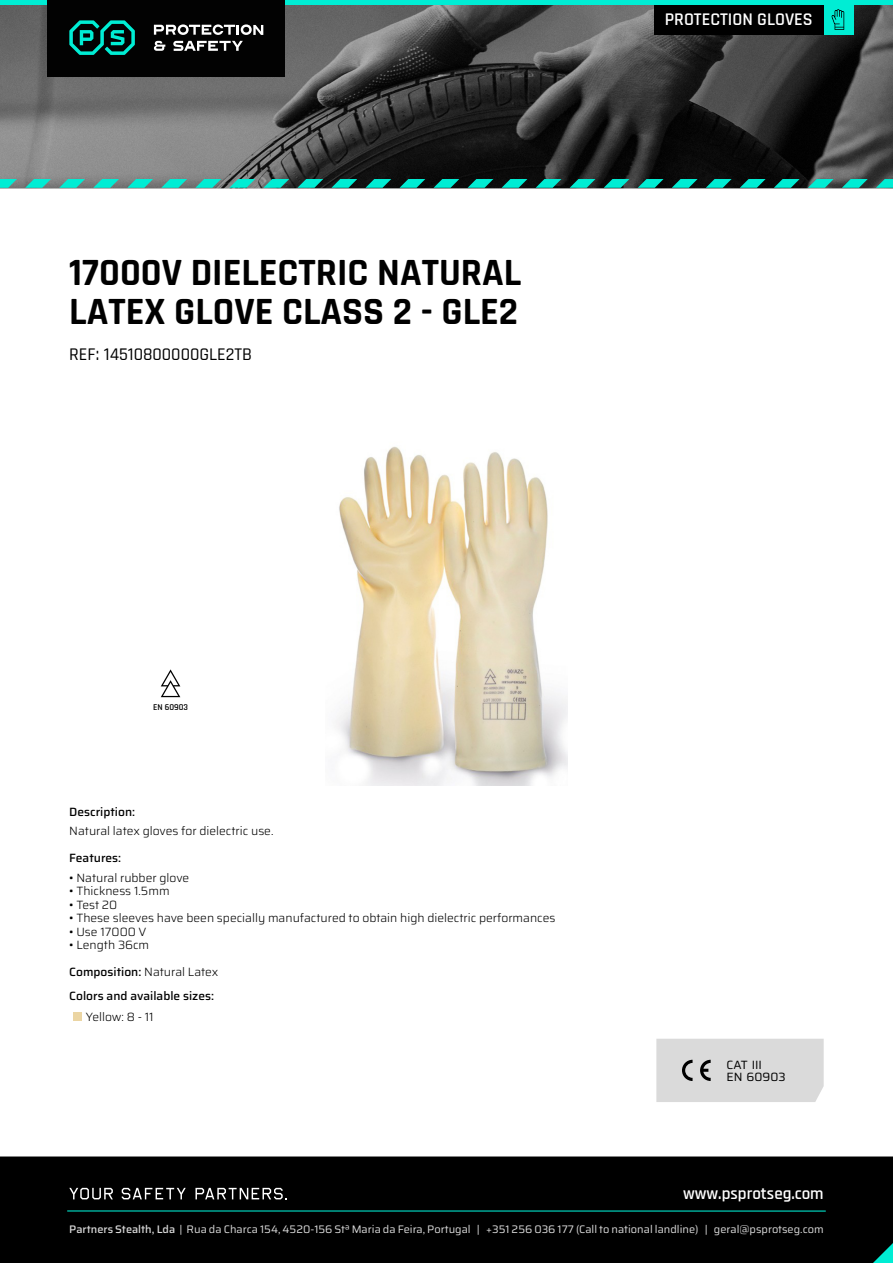
<style>
.page{position:relative;width:893px;height:1263px;background:#fff}
.page>*{position:absolute;margin:0;border:0;box-sizing:border-box;transform-origin:0 0}
.t1{font:700 39px/39px "Rajdhani";color:#000}
.t2{font:500 18px "Rajdhani";color:#000}
.t3{font:600 18px "Rajdhani";color:#fff}
.t4{font:600 16.95px "Rajdhani";color:#fff}
.t5{font:300 12px "Saira";color:#000}
.t6{font:500 12px/24px "Saira";color:#000}
.t7{font:12px/12px "Saira";color:#000}
.t8{font:10.95px "Saira";color:#dadada}
.t9{font:600 9px "Rajdhani";color:#000}
.s1{font-weight:300}
.s2{font-weight:500}
</style>
<div class="page">
<img style="left:0;top:5px;width:893px;height:183px">
<div style="left:0;top:1156px;width:893px;height:107px;background:#000"></div>
<svg style="left:69px;top:1188px;width:44px;height:11px"></svg>
<svg style="left:122px;top:1188px;width:64px;height:11px"></svg>
<svg style="left:195px;top:1188px;width:92px;height:11px"></svg>
<hr style="left:67px;top:1210px;width:759px;height:1px;background:#00edd4">
<div style="left:656px;top:1039px;width:168px;height:63px;background:#dadada"></div>
<div style="left:0;top:0;width:893px;height:5px;background:#00edd4"></div>
<div style="left:47px;top:0;width:238px;height:76px;background:#020202"></div>
<svg style="left:154px;top:41px;width:11px;height:10px"></svg>
<svg style="left:154px;top:24px;width:109px;height:11px"></svg>
<svg style="left:173px;top:41px;width:70px;height:10px"></svg>
<svg style="left:69px;top:20px;width:66px;height:35px"></svg>
<div style="left:654px;top:5px;width:170px;height:29px;background:#000"></div>
<div style="left:824px;top:5px;width:29px;height:29px;background:#00edd4"></div>
<svg style="left:831px;top:9px;width:13px;height:21px"></svg>
<svg style="left:873px;top:1243px;width:20px;height:20px"></svg>
<svg style="left:0;top:179px;width:17px;height:9px"></svg>
<svg style="left:263px;top:179px;width:26px;height:9px"></svg>
<svg style="left:536px;top:179px;width:25px;height:9px"></svg>
<svg style="left:740px;top:179px;width:26px;height:9px"></svg>
<svg style="left:127px;top:179px;width:26px;height:9px"></svg>
<svg style="left:399px;top:179px;width:26px;height:9px"></svg>
<svg style="left:672px;top:179px;width:26px;height:9px"></svg>
<svg style="left:876px;top:179px;width:17px;height:9px"></svg>
<svg style="left:59px;top:179px;width:26px;height:9px"></svg>
<svg style="left:331px;top:179px;width:26px;height:9px"></svg>
<svg style="left:604px;top:179px;width:25px;height:9px"></svg>
<svg style="left:808px;top:179px;width:26px;height:9px"></svg>
<svg style="left:195px;top:179px;width:26px;height:9px"></svg>
<svg style="left:468px;top:179px;width:25px;height:9px"></svg>
<svg style="left:25px;top:179px;width:26px;height:9px"></svg>
<svg style="left:297px;top:179px;width:26px;height:9px"></svg>
<svg style="left:570px;top:179px;width:25px;height:9px"></svg>
<svg style="left:774px;top:179px;width:26px;height:9px"></svg>
<svg style="left:161px;top:179px;width:26px;height:9px"></svg>
<svg style="left:434px;top:179px;width:25px;height:9px"></svg>
<svg style="left:706px;top:179px;width:26px;height:9px"></svg>
<svg style="left:93px;top:179px;width:26px;height:9px"></svg>
<svg style="left:365px;top:179px;width:26px;height:9px"></svg>
<svg style="left:638px;top:179px;width:25px;height:9px"></svg>
<svg style="left:842px;top:179px;width:26px;height:9px"></svg>
<svg style="left:229px;top:179px;width:26px;height:9px"></svg>
<svg style="left:502px;top:179px;width:25px;height:9px"></svg>
<div style="left:73px;top:1013px;width:9px;height:8px;background:#ebd5a3"></div>
<svg style="left:161px;top:669px;width:19px;height:28px"></svg>
<img style="left:336px;top:446px;width:232px;height:339px">
<h1 class="t1" style="left:69px;top:254px;width:454px">17000V DIELECTRIC NATURAL<br>LATEX GLOVE CLASS 2 - GLE2</h1>
<h2 class="t2" style="left:69px;top:343px;width:184px">REF: 14510800000GLE2TB</h2>
<h2 class="t3" style="left:665px;top:8px;width:149px">PROTECTION GLOVES</h2>
<p class="t9" style="left:153px;top:702px;width:37px">EN 60903</p>
<p class="t6" style="left:69px;top:799px;width:67px">Description:</p>
<p class="t5" style="left:69px;top:821px;width:206px">Natural latex gloves for dielectric use.</p>
<p class="t6" style="left:69px;top:846px;width:53px">Features:</p>
<p class="t5" style="left:69px;top:868px;width:122px">• Natural rubber glove</p>
<p class="t5" style="left:69px;top:881px;width:102px">• Thickness 1.5mm</p>
<p class="t5" style="left:69px;top:895px;width:50px">• Test 20</p>
<p class="t5" style="left:69px;top:908px;width:488px">• These sleeves have been specially manufactured to obtain high dielectric performances</p>
<p class="t5" style="left:69px;top:922px;width:79px">• Use 17000 V</p>
<p class="t5" style="left:69px;top:935px;width:81px">• Length 36cm</p>
<p class="t6" style="left:69px;top:960px;width:151px">Composition: <span class="s1">Natural Latex<br></span>Colors and available sizes:</p>
<p class="t5" style="left:86px;top:1007px;width:69px">Yellow: 8 - 11</p>
<p class="t7" style="left:726px;top:1059px;width:61px">CAT III<br>EN 60903</p>
<h3 class="t4" style="left:683px;top:1183px;width:142px">www.psprotseg.com</h3>
<p class="t8" style="left:69px;top:1221px;width:756px"><span class="s2">Partners Stealth, Lda</span> | Rua da Charca 154, 4520-156 Stª Maria da Feira, Portugal | +351 256 036 177 (Call to national landline) | geral@psprotseg.com</p>
</div>
